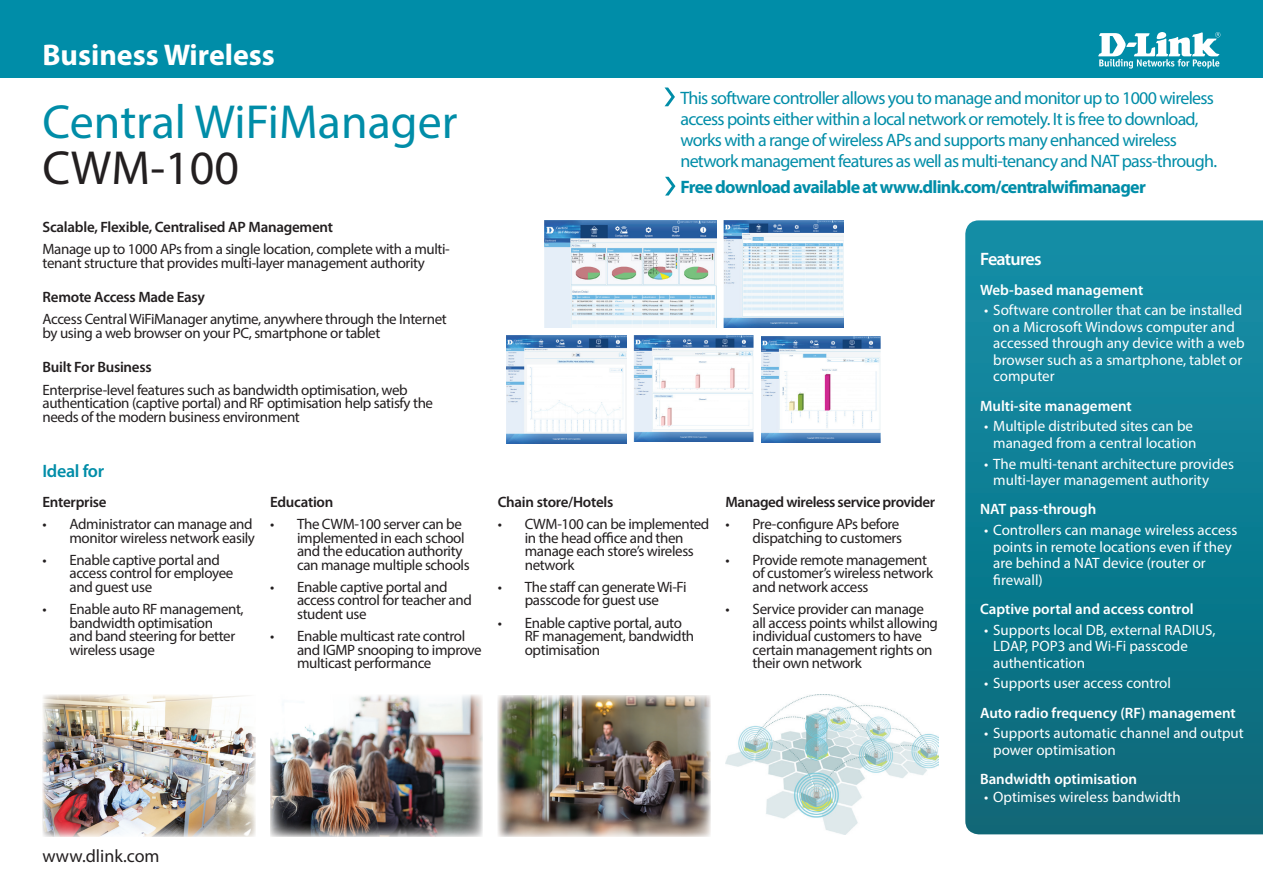
<style>
.page{position:relative;width:1263px;height:893px;background:#fff}
.page>*{position:absolute;margin:0;border:0;box-sizing:border-box;transform-origin:0 0}
.t1{font:51px "Myriad Pro";color:#008da8}
.t2{font:48px "Myriad Pro";color:#008da8}
.t3{font:48px "Myriad Pro";color:#231f20}
.t4{font:700 30px "Myriad Pro";color:#fff}
.t5{font:18px/21px "Myriad Pro";letter-spacing:-.04em;color:#008da8}
.t6{font:700 18px "Myriad Pro";letter-spacing:-.04em;color:#008da8}
.t7{font:18px "Myriad Pro";color:#231f20}
.t8{font:600 18px "Myriad Pro";letter-spacing:-.04em;color:#fff}
.t9{font:600 18px "Myriad Pro";letter-spacing:-.015em;color:#008da8}
.t10{font:15px/13.5px "Myriad Pro";letter-spacing:-.025em;color:#231f20}
.t11{font:15px/16.5px "Myriad Pro";color:#fff}
.t12{font:600 15px "Myriad Pro";letter-spacing:-.015em;color:#231f20}
.t13{font:600 15px "Myriad Pro";color:#fff}
</style>
<div class="page">
<div style="left:0;top:0;width:1263px;height:77px;background:#008da8"></div>
<svg style="left:1098px;top:32px;width:122px;height:37px"></svg>
<svg style="left:965px;top:220px;width:298px;height:614px;background:#0f7c91"></svg>
<img style="left:544px;top:220px;width:172px;height:108px">
<img style="left:724px;top:220px;width:120px;height:108px">
<img style="left:506px;top:336px;width:121px;height:107px">
<img style="left:634px;top:336px;width:119px;height:106px">
<img style="left:761px;top:337px;width:119px;height:105px">
<img style="left:43px;top:695px;width:212px;height:142px">
<img style="left:270px;top:695px;width:213px;height:142px">
<img style="left:726px;top:695px;width:212px;height:139px">
<img style="left:498px;top:695px;width:212px;height:142px">
<h3 class="t4" style="left:43px;top:35px;width:234px">Business Wireless</h3>
<h2 class="t2" style="left:43px;top:92px;width:416px">Central WiFiManager</h2>
<h2 class="t3" style="left:43px;top:139px;width:198px">CWM-100</h2>
<p class="t12" style="left:43px;top:217px;width:292px">Scalable, Flexible, Centralised AP Management</p>
<p class="t10" style="left:43px;top:242px;width:409px">Manage up to 1000 APs from a single location, complete with a multi&shy;tenant structure that provides multi-layer management authority</p>
<p class="t12" style="left:43px;top:287px;width:164px">Remote Access Made Easy</p>
<p class="t10" style="left:43px;top:312px;width:406px">Access Central WiFiManager anytime, anywhere through the Internet by using a web browser on your PC, smartphone or tablet</p>
<p class="t12" style="left:43px;top:358px;width:111px">Built For Business</p>
<p class="t10" style="left:43px;top:383px;width:392px">Enterprise-level features such as bandwidth optimisation, web authentication (captive portal) and RF optimisation help satisfy the needs of the modern business environment</p>
<p class="t9" style="left:43px;top:459px;width:63px">Ideal for</p>
<p class="t12" style="left:43px;top:492px;width:66px">Enterprise</p>
<p class="t10" style="left:43px;top:517px;width:214px;text-align:right">• Administrator can manage and monitor wireless network easily</p>
<p class="t10" style="left:70px;top:553px;width:165px;text-indent:-27px">• Enable captive portal and access control for employee and guest use</p>
<p class="t10" style="left:70px;top:602px;width:176px;text-indent:-27px">• Enable auto RF management, bandwidth optimisation<br>and band steering for better wireless usage</p>
<p class="t12" style="left:270px;top:492px;width:65px">Education</p>
<p class="t10" style="left:297px;top:517px;width:174px;text-indent:-27px">• The CWM-100 server can be implemented in each school and the education authority can manage multiple schools</p>
<p class="t10" style="left:297px;top:580px;width:176px;text-indent:-27px">• Enable captive portal and access control for teacher and student use</p>
<p class="t10" style="left:297px;top:629px;width:186px;text-indent:-27px">• Enable multicast rate control and IGMP snooping to improve multicast performance</p>
<h1 class="t1" style="left:663px;top:61px;width:15px">›</h1>
<p class="t5" style="left:680px;top:87px;width:538px">This software controller allows you to manage and monitor up to 1000 wireless access points either within a local network or remotely. It is free to download, works with a range of wireless APs and supports many enhanced wireless network management features as well as multi-tenancy and NAT pass-through.</p>
<h1 class="t1" style="left:664px;top:150px;width:15px">›</h1>
<p class="t6" style="left:680px;top:176px;width:467px">Free download available at www.dlink.com/centralwifimanager</p>
<p class="t12" style="left:498px;top:492px;width:117px">Chain store/Hotels</p>
<p class="t10" style="left:525px;top:517px;width:186px;text-indent:-27px">• CWM-100 can be implemented in the head office and then manage each store’s wireless network</p>
<p class="t10" style="left:498px;top:580px;width:190px;text-align:center">• The staff can generate Wi-Fi passcode for guest use</p>
<p class="t10" style="left:525px;top:616px;width:171px;text-indent:-27px">• Enable captive portal, auto<br>RF management, bandwidth optimisation</p>
<p class="t12" style="left:726px;top:492px;width:211px">Managed wireless service provider</p>
<p class="t10" style="left:726px;top:517px;width:178px;text-align:right">• Pre-configure APs before dispatching to customers</p>
<p class="t10" style="left:753px;top:553px;width:182px;text-indent:-27px">• Provide remote management of customer’s wireless network and network access</p>
<p class="t10" style="left:753px;top:602px;width:187px;text-indent:-27px">• Service provider can manage all access points whilst allowing individual customers to have certain management rights on their own network</p>
<p class="t8" style="left:980px;top:248px;width:63px">Features</p>
<p class="t13" style="left:980px;top:280px;width:165px">Web-based management</p>
<p class="t11" style="left:993px;top:302px;width:253px;text-indent:-9px">• Software controller that can be installed on a Microsoft Windows computer and accessed through any device with a web browser such as a smartphone, tablet or computer</p>
<p class="t13" style="left:980px;top:396px;width:153px">Multi-site management</p>
<p class="t11" style="left:984px;top:418px;width:214px;text-align:center">• Multiple distributed sites can be managed from a central location</p>
<p class="t11" style="left:993px;top:455px;width:242px;text-indent:-9px">• The multi-tenant architecture provides multi-layer management authority</p>
<p class="t13" style="left:980px;top:500px;width:118px">NAT pass-through</p>
<p class="t11" style="left:993px;top:522px;width:246px;text-indent:-9px">• Controllers can manage wireless access points in remote locations even if they are behind a NAT device (router or firewall)</p>
<p class="t13" style="left:980px;top:599px;width:215px">Captive portal and access control</p>
<p class="t11" style="left:993px;top:621px;width:224px;text-indent:-9px">• Supports local DB, external RADIUS,<br>LDAP, POP3 and Wi-Fi passcode authentication</p>
<p class="t11" style="left:984px;top:675px;width:188px">• Supports user access control</p>
<p class="t13" style="left:980px;top:703px;width:257px">Auto radio frequency (RF) management</p>
<p class="t11" style="left:993px;top:725px;width:252px;text-indent:-9px">• Supports automatic channel and output power optimisation</p>
<p class="t13" style="left:980px;top:770px;width:159px">Bandwidth optimisation</p>
<p class="t11" style="left:984px;top:788px;width:198px">• Optimises wireless bandwidth</p>
<p class="t7" style="left:43px;top:844px;width:119px">www.dlink.com</p>
</div>
